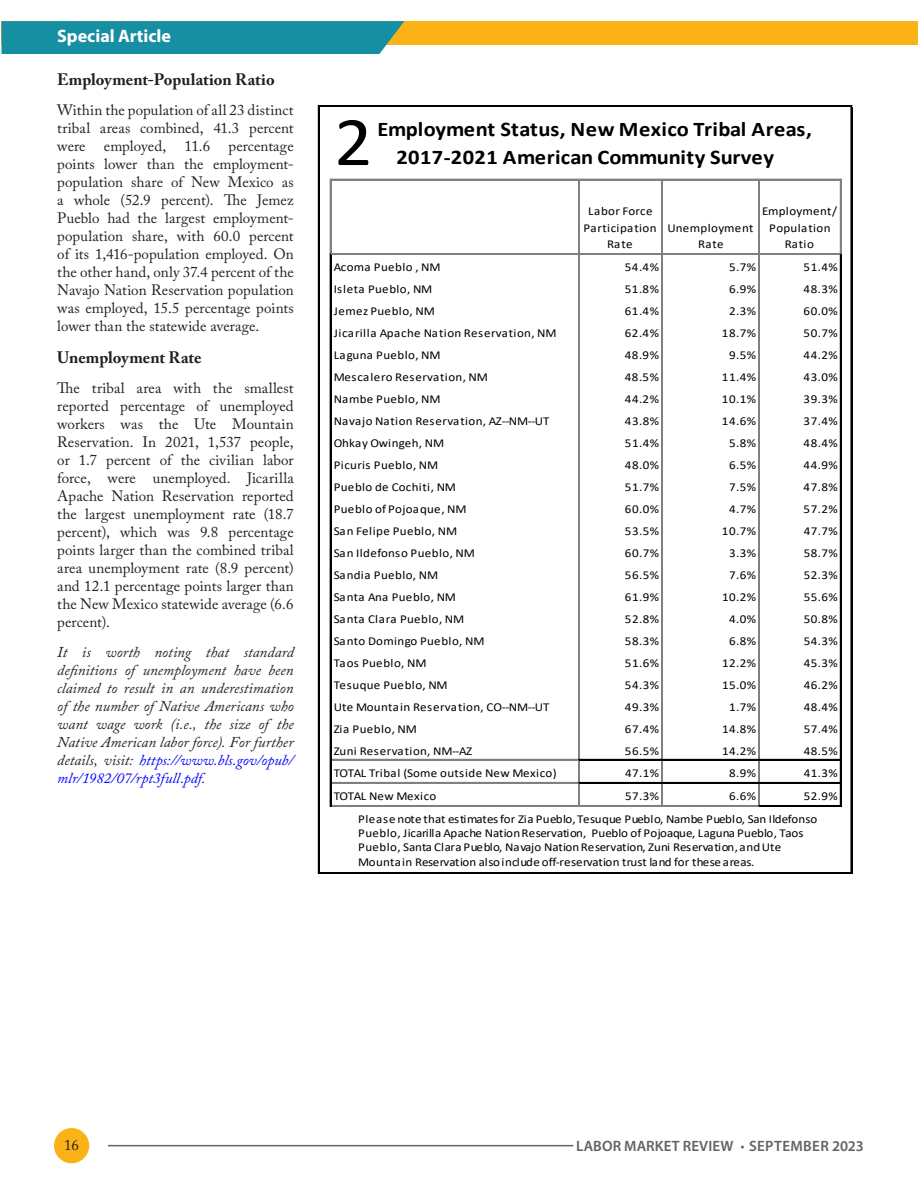
<style>
.page{position:relative;width:918px;height:1188px;background:#fff}
.page>*{position:absolute;margin:0;border:0;box-sizing:border-box;transform-origin:0 0}
.t1{font:70.35px "Calibri";color:#000;scale:1.08 1}
.t2{font:700 20.85px/27.5px "Calibri";letter-spacing:.015em;color:#000;scale:1.08 1}
.AEA_-_WIA_Sub_Areas{font:700 18px "Myriad Pro";color:#fff}
.LMR-Body{font:700 16.5px "Adobe Caslon Pro";letter-spacing:-.005em;color:#231f20}
.LMR-Body-2{font:15px/18px "Adobe Caslon Pro";letter-spacing:.005em;color:#231f20;text-align:justify}
.LMR-Body-3{font:italic 15px/18px "Adobe Caslon Pro";letter-spacing:.005em;color:#231f20;text-align:justify}
.t3{font:600 15px "Myriad Pro";letter-spacing:.01em;color:#636366}
.t4{font:12.15px/22px "Calibri";letter-spacing:.02em;color:#000;scale:1.08 1}
.s1{color:#00f}
</style>
<div class="page">
<div style="left:2px;top:21px;width:916px;height:24px;background:#fbb217"></div>
<div style="left:2px;top:21px;width:402px;height:33px;background:#178fa3"></div>
<div style="left:54px;top:1128px;width:35px;height:35px;background:#fbb217;border-radius:50%"></div>
<hr style="left:108px;top:1145px;width:465px;height:1px;background:#636366">
<hr style="left:330px;top:179px;width:1px;height:75px;background:#808080">
<hr style="left:840px;top:180px;width:1px;height:74px;background:#808080">
<hr style="left:331px;top:759px;width:248px;height:1px;background:#808080">
<hr style="left:578px;top:180px;width:1px;height:579px;background:#808080">
<hr style="left:579px;top:180px;width:1px;height:579px;background:#808080">
<hr style="left:661px;top:180px;width:1px;height:579px;background:#808080">
<hr style="left:662px;top:180px;width:1px;height:579px;background:#808080">
<hr style="left:758px;top:180px;width:1px;height:579px;background:#808080">
<hr style="left:759px;top:180px;width:1px;height:579px;background:#808080">
<hr style="left:331px;top:782px;width:248px;height:1px;background:#808080">
<hr style="left:331px;top:805px;width:428px;height:2px;background:#808080">
<hr style="left:318px;top:105px;width:2px;height:769px;background:#000">
<hr style="left:851px;top:107px;width:1px;height:767px;background:#000">
<hr style="left:330px;top:254px;width:1px;height:553px;background:#000">
<svg style="left:578px;top:760px;width:2px;height:45px"></svg>
<svg style="left:661px;top:760px;width:2px;height:45px"></svg>
<svg style="left:758px;top:760px;width:2px;height:45px"></svg>
<hr style="left:840px;top:254px;width:1px;height:553px;background:#000">
<hr style="left:320px;top:105px;width:532px;height:2px;background:#000">
<hr style="left:331px;top:179px;width:510px;height:1px;background:#808080">
<hr style="left:331px;top:254px;width:509px;height:1px;background:#808080">
<hr style="left:579px;top:759px;width:262px;height:1px;background:#000">
<hr style="left:579px;top:782px;width:262px;height:1px;background:#000">
<hr style="left:759px;top:805px;width:82px;height:2px;background:#000">
<hr style="left:320px;top:872px;width:532px;height:1px;background:#000">
<hr style="left:320px;top:873px;width:532px;height:1px;background:#000">
<p class="AEA_-_WIA_Sub_Areas" style="left:57px;top:24px;width:115px">Special Article</p>
<p class="LMR-Body" style="left:57px;top:70px;width:219px">Employment-Population Ratio</p>
<p class="LMR-Body-2" style="left:57px;top:101px;width:238px">Within the population of all 23 distinct tribal areas combined, 41.3 percent were employed, 11.6 percentage points lower than the employment&shy;population share of New Mexico as a whole (52.9 percent). The Jemez Pueblo had the largest employment&shy;population share, with 60.0 percent of its 1,416-population employed. On the other hand, only 37.4 percent of the Navajo Nation Reservation population was employed, 15.5 percentage points lower than the statewide average.</p>
<p class="LMR-Body" style="left:57px;top:348px;width:146px">Unemployment Rate</p>
<p class="LMR-Body-2" style="left:57px;top:379px;width:238px">The tribal area with the smallest reported percentage of unemployed workers was the Ute Mountain Reservation. In 2021, 1,537 people, or 1.7 percent of the civilian labor force, were unemployed. Jicarilla Apache Nation Reservation reported the largest unemployment rate (18.7 percent), which was 9.8 percentage points larger than the combined tribal area unemployment rate (8.9 percent) and 12.1 percentage points larger than the New Mexico statewide average (6.6 percent).</p>
<p class="LMR-Body-3" style="left:57px;top:643px;width:238px">It is worth noting that standard definitions of unemployment have been claimed to result in an underestimation of the number of Native Americans who want wage work (i.e., the size of the Native American labor force). For further details, visit: <span class="s1">https://www.bls.gov/opub/ mlr/1982/07/rpt3full.pdf</span>.</p>
<p class="t1" style="left:334px;top:93px;width:37px">2</p>
<p class="t2" style="left:396px;top:115px;width:386px;text-indent:-19px">Employment Status, New Mexico Tribal Areas,<br>2017-2021 American Community Survey</p>
<p class="t4" style="left:583px;top:203px;width:69px;line-height:16.5px;text-align:center">Labor Force<br>Participation<br>Rate</p>
<p class="t4" style="left:668px;top:219px;width:81px;line-height:16.5px;text-align:center">Unemployment<br>Rate</p>
<p class="t4" style="left:762px;top:203px;width:71px;line-height:16.5px;text-align:center">Employment/<br>Population<br>Ratio</p>
<p class="t4" style="left:334px;top:256px;width:208px">Acoma Pueblo , NM<br>Isleta Pueblo, NM<br>Jemez Pueblo, NM<br>Jicarilla Apache Nation Reservation, NM<br>Laguna Pueblo, NM<br>Mescalero Reservation, NM<br>Nambe Pueblo, NM<br>Navajo Nation Reservation, AZ--NM--UT<br>Ohkay Owingeh, NM</p>
<p class="t4" style="left:334px;top:454px;width:98px">Picuris Pueblo, NM</p>
<p class="t4" style="left:334px;top:476px;width:132px">Pueblo de Cochiti, NM<br>Pueblo of Pojoaque, NM<br>San Felipe Pueblo, NM<br>San Ildefonso Pueblo, NM<br>Sandia Pueblo, NM<br>Santa Ana Pueblo, NM</p>
<p class="t4" style="left:334px;top:608px;width:201px">Santa Clara Pueblo, NM<br>Santo Domingo Pueblo, NM<br>Taos Pueblo, NM<br>Tesuque Pueblo, NM<br>Ute Mountain Reservation, CO--NM--UT<br>Zia Pueblo, NM</p>
<p class="t4" style="left:334px;top:739px;width:208px;line-height:22.5px">Zuni Reservation, NM--AZ<br>TOTAL Tribal (Some outside New Mexico)<br>TOTAL New Mexico</p>
<p class="t4" style="left:625px;top:256px;width:33px">54.4%</p>
<p class="t4" style="left:729px;top:256px;width:27px">5.7%</p>
<p class="t4" style="left:804px;top:256px;width:33px">51.4%</p>
<p class="t4" style="left:625px;top:278px;width:33px">51.8%</p>
<p class="t4" style="left:729px;top:278px;width:27px">6.9%</p>
<p class="t4" style="left:804px;top:278px;width:33px">48.3%</p>
<p class="t4" style="left:625px;top:300px;width:33px">61.4%</p>
<p class="t4" style="left:729px;top:300px;width:27px">2.3%</p>
<p class="t4" style="left:804px;top:300px;width:33px">60.0%</p>
<p class="t4" style="left:625px;top:322px;width:33px">62.4%</p>
<p class="t4" style="left:722px;top:322px;width:33px">18.7%</p>
<p class="t4" style="left:804px;top:322px;width:33px">50.7%</p>
<p class="t4" style="left:625px;top:344px;width:33px">48.9%</p>
<p class="t4" style="left:729px;top:344px;width:27px">9.5%</p>
<p class="t4" style="left:804px;top:344px;width:33px">44.2%</p>
<p class="t4" style="left:625px;top:366px;width:33px">48.5%</p>
<p class="t4" style="left:722px;top:366px;width:33px">11.4%</p>
<p class="t4" style="left:804px;top:366px;width:33px">43.0%</p>
<p class="t4" style="left:625px;top:388px;width:33px">44.2%</p>
<p class="t4" style="left:722px;top:388px;width:33px">10.1%</p>
<p class="t4" style="left:804px;top:388px;width:33px">39.3%</p>
<p class="t4" style="left:625px;top:410px;width:33px">43.8%</p>
<p class="t4" style="left:722px;top:410px;width:33px">14.6%</p>
<p class="t4" style="left:804px;top:410px;width:33px">37.4%</p>
<p class="t4" style="left:625px;top:432px;width:33px">51.4%</p>
<p class="t4" style="left:729px;top:432px;width:27px">5.8%</p>
<p class="t4" style="left:804px;top:432px;width:33px">48.4%</p>
<p class="t4" style="left:625px;top:454px;width:33px">48.0%</p>
<p class="t4" style="left:729px;top:454px;width:27px">6.5%</p>
<p class="t4" style="left:804px;top:454px;width:33px">44.9%</p>
<p class="t4" style="left:625px;top:476px;width:33px">51.7%</p>
<p class="t4" style="left:729px;top:476px;width:27px">7.5%</p>
<p class="t4" style="left:804px;top:476px;width:33px">47.8%</p>
<p class="t4" style="left:625px;top:498px;width:33px">60.0%</p>
<p class="t4" style="left:729px;top:498px;width:27px">4.7%</p>
<p class="t4" style="left:804px;top:498px;width:33px">57.2%</p>
<p class="t4" style="left:625px;top:520px;width:33px">53.5%</p>
<p class="t4" style="left:722px;top:520px;width:33px">10.7%</p>
<p class="t4" style="left:804px;top:520px;width:33px">47.7%</p>
<p class="t4" style="left:625px;top:542px;width:33px">60.7%</p>
<p class="t4" style="left:729px;top:542px;width:27px">3.3%</p>
<p class="t4" style="left:804px;top:542px;width:33px">58.7%</p>
<p class="t4" style="left:625px;top:564px;width:33px">56.5%</p>
<p class="t4" style="left:729px;top:564px;width:27px">7.6%</p>
<p class="t4" style="left:804px;top:564px;width:33px">52.3%</p>
<p class="t4" style="left:625px;top:586px;width:33px">61.9%</p>
<p class="t4" style="left:722px;top:586px;width:33px">10.2%</p>
<p class="t4" style="left:804px;top:586px;width:33px">55.6%</p>
<p class="t4" style="left:625px;top:608px;width:33px">52.8%</p>
<p class="t4" style="left:729px;top:608px;width:27px">4.0%</p>
<p class="t4" style="left:804px;top:608px;width:33px">50.8%</p>
<p class="t4" style="left:625px;top:630px;width:33px">58.3%</p>
<p class="t4" style="left:729px;top:630px;width:27px">6.8%</p>
<p class="t4" style="left:804px;top:630px;width:33px">54.3%</p>
<p class="t4" style="left:625px;top:652px;width:33px">51.6%</p>
<p class="t4" style="left:722px;top:652px;width:33px">12.2%</p>
<p class="t4" style="left:804px;top:652px;width:33px">45.3%</p>
<p class="t4" style="left:625px;top:674px;width:33px">54.3%</p>
<p class="t4" style="left:722px;top:674px;width:33px">15.0%</p>
<p class="t4" style="left:804px;top:674px;width:33px">46.2%</p>
<p class="t4" style="left:625px;top:696px;width:33px">49.3%</p>
<p class="t4" style="left:729px;top:696px;width:27px">1.7%</p>
<p class="t4" style="left:804px;top:696px;width:33px">48.4%</p>
<p class="t4" style="left:625px;top:717px;width:33px">67.4%</p>
<p class="t4" style="left:722px;top:717px;width:33px">14.8%</p>
<p class="t4" style="left:804px;top:717px;width:33px">57.4%</p>
<p class="t4" style="left:625px;top:739px;width:33px">56.5%</p>
<p class="t4" style="left:722px;top:739px;width:33px">14.2%</p>
<p class="t4" style="left:804px;top:739px;width:33px">48.5%</p>
<p class="t4" style="left:625px;top:761px;width:33px">47.1%</p>
<p class="t4" style="left:729px;top:761px;width:27px">8.9%</p>
<p class="t4" style="left:804px;top:761px;width:33px">41.3%</p>
<p class="t4" style="left:625px;top:785px;width:33px">57.3%</p>
<p class="t4" style="left:729px;top:785px;width:27px">6.6%</p>
<p class="t4" style="left:804px;top:785px;width:33px">52.9%</p>
<p class="t4" style="left:358px;top:811px;width:426px;line-height:14.2px">Please note that estimates for Zia Pueblo, Tesuque Pueblo, Nambe Pueblo, San Ildefonso Pueblo, Jicarilla Apache NationReservation, Pueblo of Pojoaque, Laguna Pueblo, Taos Pueblo, Santa Clara Pueblo, Navajo Nation Reservation, Zuni Reservation, and Ute Mountain Reservation also include off-reservation trust land for these areas.</p>
<p class="LMR-Body-2" style="left:64px;top:1136px;width:16px">16</p>
<p class="t3" style="left:576px;top:1137px;width:289px">LABOR MARKET REVIEW SEPTEMBER 2023</p>
</div>
